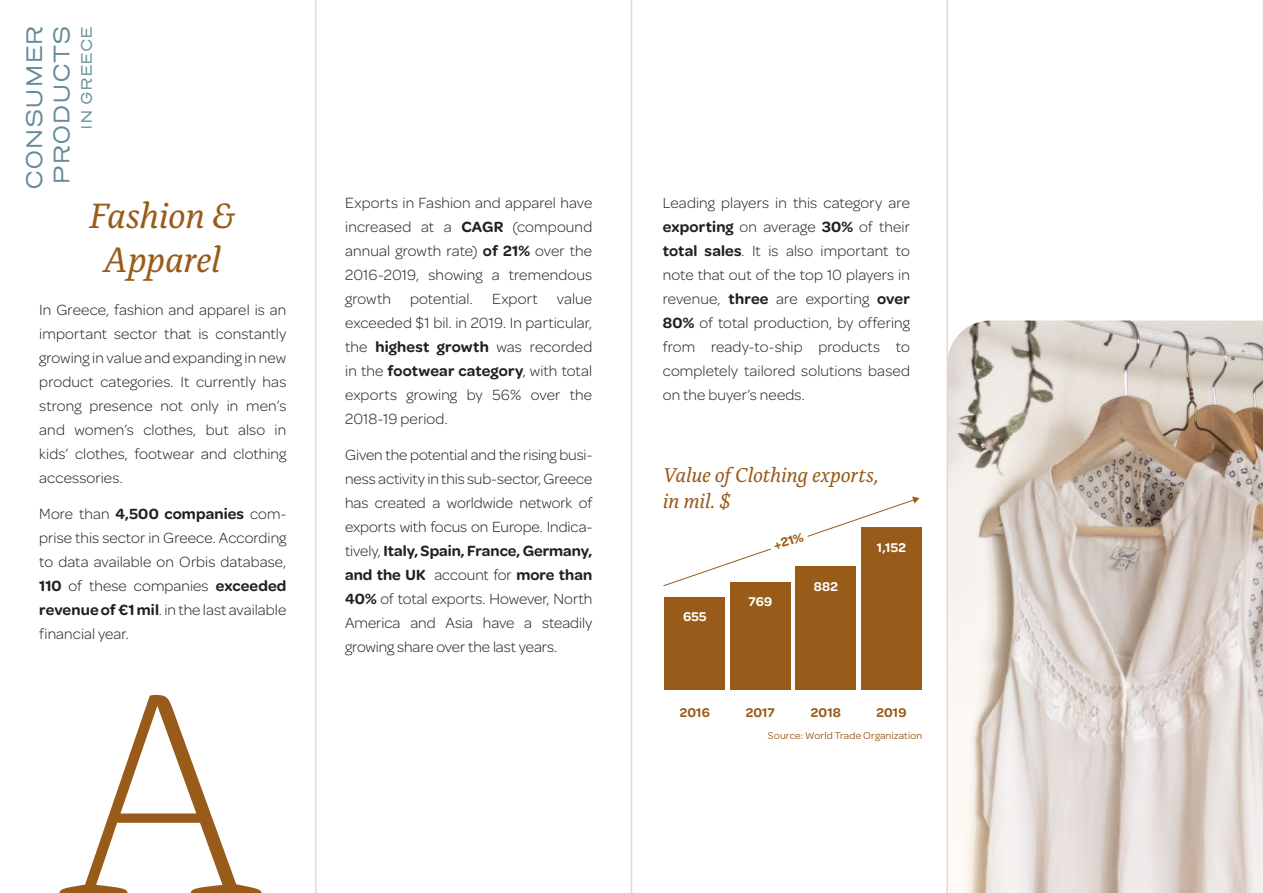
<style>
.page{position:relative;width:1263px;height:893px;background:#fff}
.page>*{position:absolute;margin:0;border:0;box-sizing:border-box;transform-origin:0 0}
.t1{font:300 300px "Alda OTCEV";color:#995b19}
.t2{font:italic 36.9px/44.4px "Alda OTCEV";letter-spacing:-.01em;color:#995b19;text-align:center}
.t3{font:22.8px/27.5px "Henderson Sans Basic";letter-spacing:-.005em;color:#658c98}
.t4{font:italic 21px/25.2px "Alda OTCEV";letter-spacing:-.01em;color:#995b19}
.t5{font:300 15.75px/24px "Omnes Arabic";letter-spacing:.005em;color:#231f20;text-align:justify}
.t6{font:15.3px "Henderson Sans Basic";color:#658c98}
.t7{font:600 13.5px "Omnes Arabic";letter-spacing:.015em;color:#995b19}
.t8{font:600 13.5px "Omnes Arabic";letter-spacing:.02em;color:#fff}
.t9{font:10.5px "Omnes Arabic";letter-spacing:.015em;color:#995b19}
.s1{font-weight:600}
</style>
<div class="page">
<img style="left:948px;top:320px;width:315px;height:573px">
<hr style="left:631px;top:0;width:1px;height:893px;background:#ecd5d6">
<hr style="left:315px;top:0;width:1px;height:893px;background:#ecd5d6">
<hr style="left:946px;top:0;width:2px;height:893px;background:#ecd5d6">
<div style="left:665px;top:598px;width:60px;height:92px;background:#995b19"></div>
<div style="left:730px;top:582px;width:60px;height:108px;background:#995b19"></div>
<div style="left:796px;top:566px;width:60px;height:124px;background:#995b19"></div>
<div style="left:861px;top:527px;width:61px;height:163px;background:#995b19"></div>
<svg style="left:663px;top:497px;width:256px;height:90px"></svg>
<h3 class="t3" style="left:21px;top:190px;width:167px;rotate:-90deg">CONSUMER<br>PRODUCTS</h3>
<p class="t6" style="left:77px;top:130px;width:105px;rotate:-90deg">IN GREECE</p>
<h2 class="t2" style="left:89px;top:190px;width:147px">Fashion &amp;<br>Apparel</h2>
<p class="t5" style="left:39px;top:299px;width:249px">In Greece, fashion and apparel is an important sector that is constantly growing in value and expanding in new product categories. It currently has strong presence not only in men’s and women’s clothes, but also in kids’ clothes, footwear and clothing accessories.</p>
<p class="t5" style="left:39px;top:503px;width:249px">More than <span class="s1">4,500 companies</span> com&shy;prise this sector in Greece. According to data available on Orbis database, <span class="s1">110</span> of these companies <span class="s1">exceeded revenue of €1 mil</span>. in the last available financial year.</p>
<h1 class="t1" style="left:58px;top:571px;width:207px">A</h1>
<p class="t5" style="left:345px;top:193px;width:249px">Exports in Fashion and apparel have increased at a <span class="s1">CAGR</span> (compound annual growth rate) <span class="s1">of 21%</span> over the 2016-2019, showing a tremendous growth potential. Export value exceeded $1 bil. in 2019. In particular, the <span class="s1">highest growth</span> was recorded in the <span class="s1">footwear category</span>, with total exports growing by 56% over the 2018-19 period.</p>
<p class="t5" style="left:345px;top:445px;width:249px">Given the potential and the rising busi&shy;ness activity in this sub-sector, Greece has created a worldwide network of exports with focus on Europe. Indica&shy;tively, <span class="s1">Italy, Spain, France, Germany, and the UK</span> account for <span class="s1">more than 40%</span> of total exports. However, North America and Asia have a steadily growing share over the last years.</p>
<p class="t5" style="left:663px;top:193px;width:249px">Leading players in this category are <span class="s1">exporting</span> on average <span class="s1">30%</span> of their <span class="s1">total sales</span>. It is also important to note that out of the top 10 players in revenue, <span class="s1">three</span> are exporting <span class="s1">over 80%</span> of total production, by offering from ready-to-ship products to completely tailored solutions based on the buyer’s needs.</p>
<h3 class="t4" style="left:663px;top:461px;width:217px">Value of Clothing exports, in mil. $</h3>
<p class="t7" style="left:772px;top:538px;width:32px;rotate:-17deg">+21%</p>
<p class="t8" style="left:877px;top:539px;width:30px">1,152</p>
<p class="t8" style="left:683px;top:608px;width:25px">655</p>
<p class="t7" style="left:680px;top:704px;width:32px">2016</p>
<p class="t8" style="left:748px;top:593px;width:25px">769</p>
<p class="t8" style="left:814px;top:578px;width:26px">882</p>
<p class="t7" style="left:746px;top:704px;width:31px">2017</p>
<p class="t7" style="left:811px;top:704px;width:32px">2018</p>
<p class="t7" style="left:876px;top:704px;width:32px">2019</p>
<p class="t9" style="left:768px;top:730px;width:156px">Source: World Trade Organization</p>
</div>
